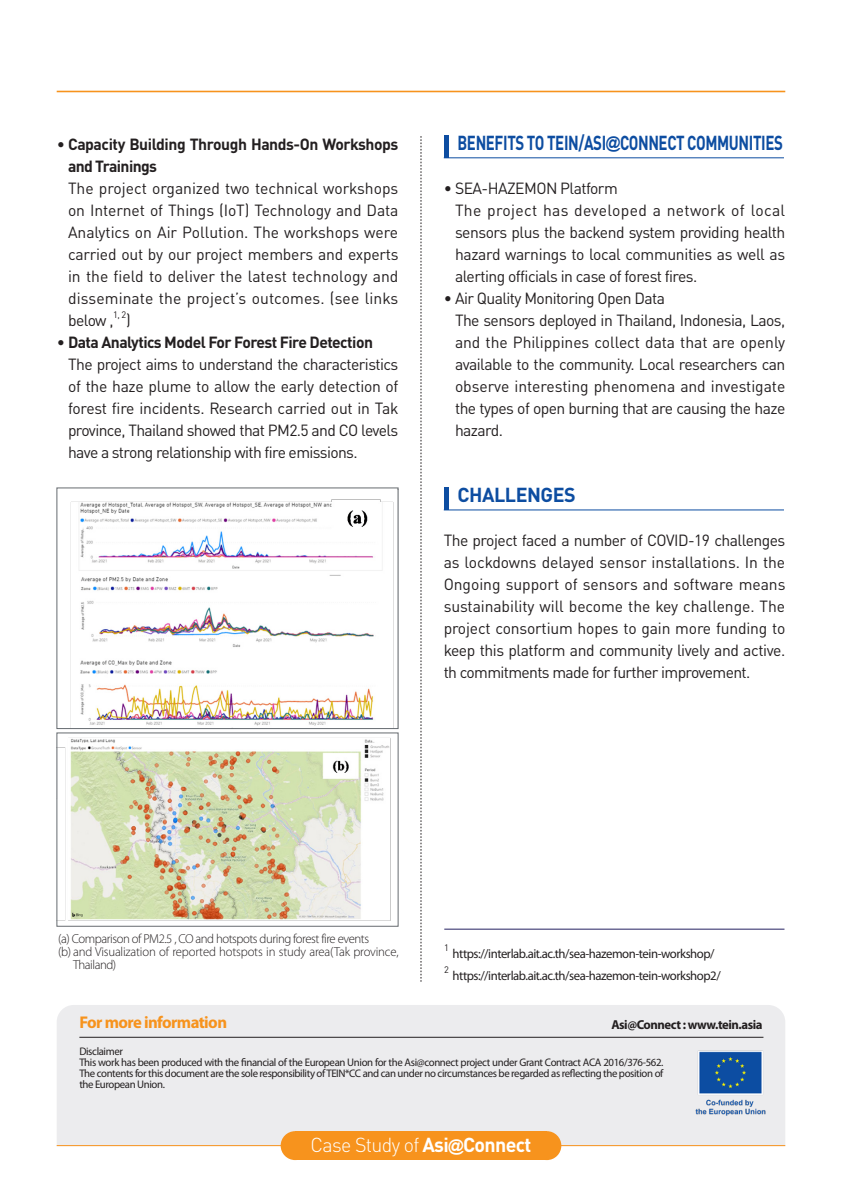
<style>
.page{position:relative;width:842px;height:1191px;background:#fff}
.page>*{position:absolute;margin:0;border:0;box-sizing:border-box;transform-origin:0 0}
.t1{font:700 20px "DIN Pro";letter-spacing:-.025em;color:#0d4da1;scale:.75 1}
.t2{font:300 20px "DIN Pro";letter-spacing:-.035em;color:#fff}
.t3{font:700 20px "DIN Pro";letter-spacing:-.025em;color:#0d4da1}
.t4{font:700 17px "Myriad Pro";letter-spacing:-.035em;color:#f7931d}
.t5{font:16px/22px "DIN Pro";letter-spacing:-.035em;color:#231f20}
.t6{font:700 16px/22px "DIN Pro";letter-spacing:-.025em;color:#231f20}
.t7{font:300 13px "Myriad Pro";letter-spacing:-.03em;color:#231f20}
.t8{font:13px "Myriad Pro";letter-spacing:-.035em;color:#231f20}
.t9{font:700 13px "Myriad Pro";letter-spacing:-.035em;color:#231f20}
.t10{font:11px/11px "Myriad Pro";letter-spacing:-.035em;color:#231f20}
.t11{font:9.4px "DIN Pro";color:#231f20}
.s1{font-weight:400}
.s2{font-weight:700}
.s3{font-family:"Arial";font-size:16px}
.s4{font-family:"Arial";font-weight:700;font-size:16px}
</style>
<div class="page">
<hr style="left:57px;top:91px;width:728px;height:1px;background:#f7931d">
<hr style="left:444px;top:157px;width:340px;height:1px;background:#0d4da1">
<div style="left:444px;top:135px;width:5px;height:23px;background:#0d4da1"></div>
<hr style="left:444px;top:509px;width:340px;height:1px;background:#0d4da1">
<div style="left:444px;top:487px;width:5px;height:23px;background:#0d4da1"></div>
<svg style="left:421px;top:136px;width:1px;height:845px"></svg>
<img style="left:70px;top:499px;width:324px;height:228px">
<img style="left:59px;top:737px;width:332px;height:184px">
<hr style="left:444px;top:928px;width:340px;height:1px;background:#252161">
<div style="left:57px;top:1005px;width:728px;height:140px;background:#ececee"></div>
<hr style="left:79px;top:1037px;width:684px;height:1px;background:#231f20">
<div style="left:295px;top:1131px;width:252px;height:29px;background:#f7931d"></div>
<div style="left:532px;top:1131px;width:29px;height:29px;background:#f7931d;border-radius:50%"></div>
<div style="left:281px;top:1131px;width:29px;height:29px;background:#f7931d;border-radius:50%"></div>
<hr style="left:57px;top:1145px;width:728px;height:1px;background:#f7931d">
<img style="left:692px;top:1045px;width:76px;height:71px">
<p class="t6" style="left:68px;top:131px;width:332px;text-indent:-11px"><span class="s1">•</span> Capacity Building Through Hands-On Workshops and Trainings</p>
<p class="t5" style="left:68px;top:175px;width:332px;text-align:justify">The project organized two technical workshops on Internet of Things (IoT) Technology and Data Analytics on Air Pollution. The workshops were carried out by our project members and experts in the field to deliver the latest technology and disseminate the project’s outcomes. (see links below ,</p>
<p class="t11" style="left:113px;top:307px;width:15px">1, 2</p>
<p class="t5" style="left:126px;top:307px;width:6px">)</p>
<p class="t5" style="left:68px;top:329px;width:332px;text-indent:-11px">• <span class="s2">Data Analytics Model For Forest Fire Detection </span>The project aims to understand the characteristics of the haze plume to allow the early detection of forest fire incidents. Research carried out in Tak province, Thailand showed that PM2.5 and CO levels have a strong relationship with fire emissions.</p>
<p class="t1" style="left:457px;top:126px;width:435px">BENEFITS TO TEIN/ASI<span class="s3">@</span>CONNECT COMMUNITIES</p>
<p class="t5" style="left:455px;top:175px;width:332px;text-indent:-11px">• SEA-HAZEMON Platform<br>The project has developed a network of local sensors plus the backend system providing health hazard warnings to local communities as well as alerting officials in case of forest fires.</p>
<p class="t5" style="left:455px;top:285px;width:332px;text-indent:-11px">• Air Quality Monitoring Open Data<br>The sensors deployed in Thailand, Indonesia, Laos, and the Philippines collect data that are openly available to the community. Local researchers can observe interesting phenomena and investigate the types of open burning that are causing the haze hazard.</p>
<p class="t3" style="left:457px;top:478px;width:120px">CHALLENGES</p>
<p class="t5" style="left:444px;top:527px;width:343px;text-align:justify">The project faced a number of COVID-19 challenges as lockdowns delayed sensor installations. In the Ongoing support of sensors and software means sustainability will become the key challenge. The project consortium hopes to gain more funding to keep this platform and community lively and active. th commitments made for further improvement.</p>
<p class="t7" style="left:58px;top:931px;width:312px">(a) Comparison of PM2.5 , CO and hotspots during forest fire events</p>
<p class="t7" style="left:58px;top:944px;width:342px">(b) and Visualization of reported hotspots in study area(Tak province,</p>
<p class="t7" style="left:73px;top:957px;width:45px">Thailand)</p>
<p class="t11" style="left:444px;top:940px;width:6px">1</p>
<p class="t8" style="left:453px;top:945px;width:263px">https://interlab.ait.ac.th/sea-hazemon-tein-workshop/</p>
<p class="t11" style="left:444px;top:962px;width:6px">2</p>
<p class="t8" style="left:453px;top:967px;width:270px">https://interlab.ait.ac.th/sea-hazemon-tein-workshop2/</p>
<p class="t4" style="left:79px;top:1011px;width:149px">For more information</p>
<p class="t9" style="left:611px;top:1016px;width:153px">Asi@Connect : www.tein.asia</p>
<p class="t10" style="left:79px;top:1045px;width:585px">Disclaimer<br>This work has been produced with the financial of the European Union for the Asi@connect project under Grant Contract ACA 2016/376-562.<br>The contents for this document are the sole responsibility of TEIN*CC and can under no circumstances be regarded as reflecting the position of the European Union.</p>
<p class="t2" style="left:311px;top:1129px;width:222px">Case Study of <span class="s2">Asi</span><span class="s4">@</span><span class="s2">Connect</span></p>
</div>
